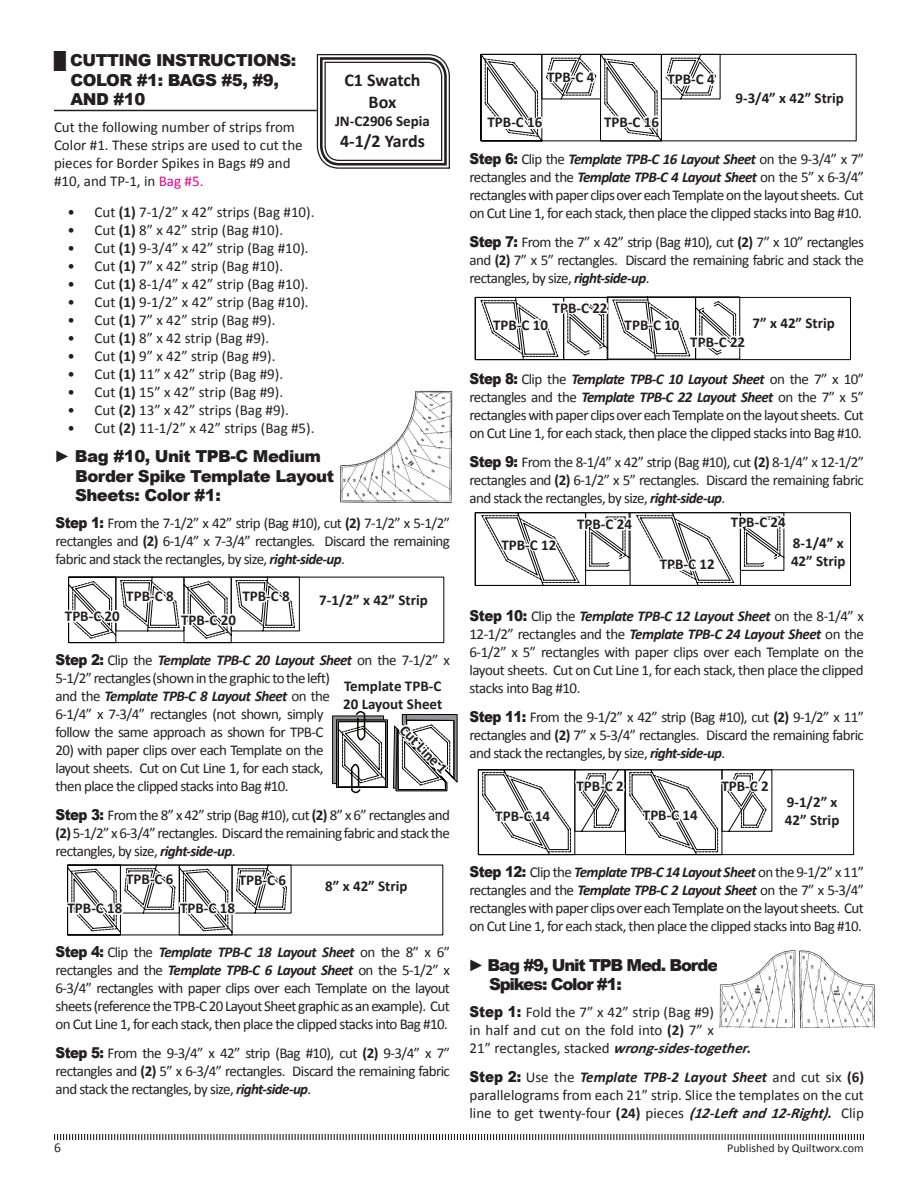
<style>
.page{position:relative;width:918px;height:1188px;background:#fff}
.page>*{position:absolute;margin:0;border:0;box-sizing:border-box;transform-origin:0 0}
.t1{font:700 18px/21.6px "Calibri";letter-spacing:-.01em;color:#231f20;text-align:center}
.t2{font:900 16.5px/19.8px "Arial";letter-spacing:-.03em;color:#231f20}
.t3{font:900 16.5px/19.8px "Arial";letter-spacing:-.07em;color:#231f20}
.t4{font:15px/18px "Calibri";letter-spacing:-.04em;color:#231f20;text-align:justify}
.t5{font:15px/18px "Calibri";color:#231f20}
.t6{font:700 15px/18px "Calibri";color:#231f20}
.t7{font:13.5px "Calibri";color:#231f20}
.t8{font:12px "Calibri";color:#231f20}
.s1{color:#ed028c}
.s2{font-weight:700}
.s3{font-family:"Arial";font-weight:900}
.s4{font-weight:700;font-style:italic}
</style>
<div class="page">
<svg style="left:54px;top:1134px;width:810px;height:6px"></svg>
<hr style="left:54px;top:110px;width:263px;height:1px;background:#231f20">
<svg style="left:316px;top:54px;width:134px;height:115px"></svg>
<svg style="left:67px;top:390px;width:391px;height:546px"></svg>
<svg style="left:478px;top:769px;width:376px;height:87px"></svg>
<svg style="left:475px;top:296px;width:376px;height:64px"></svg>
<svg style="left:475px;top:512px;width:376px;height:74px"></svg>
<svg style="left:480px;top:53px;width:377px;height:89px"></svg>
<img style="left:719px;top:950px;width:156px;height:77px">
<img style="left:339px;top:391px;width:114px;height:112px">
<p class="t2" style="left:70px;top:50px;width:227px;text-indent:-16px">█ CUTTING INSTRUCTIONS:<br>COLOR #1: BAGS #5, #9,<br>AND #10</p>
<p class="t5" style="left:54px;top:118px;width:250px">Cut the following number of strips from Color #1. These strips are used to cut the pieces for Border Spikes in Bags #9 and #10, and TP-1, in <span class="s1">Bag #5.</span></p>
<p class="t5" style="left:68px;top:203px;width:249px">• Cut <span class="s2">(1)</span> 7-1/2” x 42” strips (Bag #10).</p>
<p class="t5" style="left:68px;top:221px;width:217px">• Cut <span class="s2">(1)</span> 8” x 42” strip (Bag #10).</p>
<p class="t5" style="left:68px;top:239px;width:243px">• Cut <span class="s2">(1)</span> 9-3/4” x 42” strip (Bag #10).</p>
<p class="t5" style="left:68px;top:257px;width:217px">• Cut <span class="s2">(1)</span> 7” x 42” strip (Bag #10).</p>
<p class="t5" style="left:68px;top:275px;width:243px">• Cut <span class="s2">(1)</span> 8-1/4” x 42” strip (Bag #10).</p>
<p class="t5" style="left:68px;top:293px;width:243px">• Cut <span class="s2">(1)</span> 9-1/2” x 42” strip (Bag #10).</p>
<p class="t5" style="left:68px;top:311px;width:210px">• Cut <span class="s2">(1)</span> 7” x 42” strip (Bag #9).</p>
<p class="t5" style="left:68px;top:329px;width:203px">• Cut <span class="s2">(1)</span> 8” x 42 strip (Bag #9).</p>
<p class="t5" style="left:68px;top:347px;width:210px">• Cut <span class="s2">(1)</span> 9” x 42” strip (Bag #9).</p>
<p class="t5" style="left:68px;top:365px;width:217px">• Cut <span class="s2">(1)</span> 11” x 42” strip (Bag #9).</p>
<p class="t5" style="left:68px;top:383px;width:217px">• Cut <span class="s2">(1)</span> 15” x 42” strip (Bag #9).</p>
<p class="t5" style="left:68px;top:401px;width:223px">• Cut <span class="s2">(2)</span> 13” x 42” strips (Bag #9).</p>
<p class="t5" style="left:68px;top:419px;width:249px">• Cut <span class="s2">(2)</span> 11-1/2” x 42” strips (Bag #5).</p>
<p class="t2" style="left:75px;top:446px;width:261px;text-indent:-21px">► Bag #10, Unit TPB-C Medium<br>Border Spike Template Layout<br>Sheets: Color #1:</p>
<p class="t4" style="left:56px;top:514px;width:396px"><span class="s3">Step 1:</span> From the 7-1/2” x 42” strip (Bag #10), cut <span class="s2">(2)</span> 7-1/2” x 5-1/2” rectangles and <span class="s2">(2)</span> 6-1/4” x 7-3/4” rectangles. Discard the remaining fabric and stack the rectangles, by size, <span class="s4">right-side-up</span>.</p>
<p class="t1" style="left:344px;top:69px;width:78px">C1 Swatch<br>Box</p>
<p class="t6" style="left:335px;top:112px;width:96px">JN-C2906 Sepia</p>
<p class="t1" style="left:340px;top:131px;width:86px">4-1/2 Yards</p>
<p class="t6" style="left:126px;top:587px;width:49px">TPB-C 8</p>
<p class="t6" style="left:242px;top:587px;width:49px">TPB-C 8</p>
<p class="t6" style="left:65px;top:607px;width:56px">TPB-C 20</p>
<p class="t6" style="left:181px;top:611px;width:56px">TPB-C 20</p>
<p class="t6" style="left:319px;top:591px;width:110px">7-1/2” x 42” Strip</p>
<p class="t4" style="left:56px;top:651px;width:396px;text-align:left"><span class="s3">Step 2:</span> Clip the <span class="s4">Template TPB-C 20 Layout Sheet</span> on the 7-1/2” x 5-1/2” rectangles (shown in the graphic to the left)<br>and the <span class="s4">Template TPB-C 8 Layout Sheet</span> on the<br>6-1/4” x 7-3/4” rectangles (not shown, simply<br>follow the same approach as shown for TPB-C</p>
<p class="t4" style="left:56px;top:741px;width:270px">20) with paper clips over each Template on the layout sheets. Cut on Cut Line 1, for each stack, then place the clipped stacks into Bag #10.</p>
<p class="t4" style="left:56px;top:806px;width:396px"><span class="s3">Step 3:</span> From the 8” x 42” strip (Bag #10), cut <span class="s2">(2)</span> 8” x 6” rectangles and <span class="s2">(2)</span> 5-1/2” x 6-3/4” rectangles. Discard the remaining fabric and stack the rectangles, by size, <span class="s4">right-side-up</span>.</p>
<p class="t6" style="left:343px;top:677px;width:101px">Template TPB-C<br>20 Layout Sheet</p>
<p class="t6" style="left:409px;top:721px;width:63px;rotate:46deg">Cut Line 1</p>
<p class="t6" style="left:126px;top:870px;width:49px">TPB-C 6</p>
<p class="t6" style="left:239px;top:871px;width:49px">TPB-C 6</p>
<p class="t6" style="left:68px;top:899px;width:56px">TPB-C 18</p>
<p class="t6" style="left:180px;top:899px;width:56px">TPB-C 18</p>
<p class="t6" style="left:325px;top:877px;width:84px">8” x 42” Strip</p>
<p class="t4" style="left:56px;top:943px;width:396px"><span class="s3">Step 4:</span> Clip the <span class="s4">Template TPB-C 18 Layout Sheet</span> on the 8” x 6” rectangles and the <span class="s4">Template TPB-C 6 Layout Sheet</span> on the 5-1/2” x 6-3/4” rectangles with paper clips over each Template on the layout sheets (reference the TPB-C 20 Layout Sheet graphic as an example). Cut on Cut Line 1, for each stack, then place the clipped stacks into Bag #10.</p>
<p class="t4" style="left:56px;top:1044px;width:396px"><span class="s3">Step 5:</span> From the 9-3/4” x 42” strip (Bag #10), cut <span class="s2">(2)</span> 9-3/4” x 7” rectangles and <span class="s2">(2)</span> 5” x 6-3/4” rectangles. Discard the remaining fabric and stack the rectangles, by size, <span class="s4">right-side-up</span>.</p>
<p class="t6" style="left:547px;top:68px;width:49px">TPB-C 4</p>
<p class="t6" style="left:667px;top:70px;width:49px">TPB-C 4</p>
<p class="t6" style="left:488px;top:114px;width:56px">TPB-C 16</p>
<p class="t6" style="left:604px;top:113px;width:56px">TPB-C 16</p>
<p class="t6" style="left:735px;top:89px;width:110px">9-3/4” x 42” Strip</p>
<p class="t4" style="left:470px;top:150px;width:396px"><span class="s3">Step 6:</span> Clip the <span class="s4">Template TPB-C 16 Layout Sheet</span> on the 9-3/4” x 7” rectangles and the <span class="s4">Template TPB-C 4 Layout Sheet</span> on the 5” x 6-3/4” rectangles with paper clips over each Template on the layout sheets. Cut on Cut Line 1, for each stack, then place the clipped stacks into Bag #10.</p>
<p class="t4" style="left:470px;top:233px;width:396px"><span class="s3">Step 7:</span> From the 7” x 42” strip (Bag #10), cut <span class="s2">(2)</span> 7” x 10” rectangles and <span class="s2">(2)</span> 7” x 5” rectangles. Discard the remaining fabric and stack the rectangles, by size, <span class="s4">right-side-up</span>.</p>
<p class="t6" style="left:553px;top:299px;width:56px">TPB-C 22</p>
<p class="t6" style="left:493px;top:316px;width:56px">TPB-C 10</p>
<p class="t6" style="left:625px;top:316px;width:56px">TPB-C 10</p>
<p class="t6" style="left:690px;top:333px;width:56px">TPB-C 22</p>
<p class="t6" style="left:753px;top:314px;width:84px">7” x 42” Strip</p>
<p class="t4" style="left:470px;top:370px;width:396px"><span class="s3">Step 8:</span> Clip the <span class="s4">Template TPB-C 10 Layout Sheet</span> on the 7” x 10” rectangles and the <span class="s4">Template TPB-C 22 Layout Sheet</span> on the 7” x 5” rectangles with paper clips over each Template on the layout sheets. Cut on Cut Line 1, for each stack, then place the clipped stacks into Bag #10.</p>
<p class="t4" style="left:470px;top:453px;width:396px"><span class="s3">Step 9:</span> From the 8-1/4” x 42” strip (Bag #10), cut <span class="s2">(2)</span> 8-1/4” x 12-1/2” rectangles and <span class="s2">(2)</span> 6-1/2” x 5” rectangles. Discard the remaining fabric and stack the rectangles, by size, <span class="s4">right-side-up</span>.</p>
<p class="t6" style="left:501px;top:536px;width:56px">TPB-C 12</p>
<p class="t6" style="left:577px;top:515px;width:56px">TPB-C 24</p>
<p class="t6" style="left:731px;top:513px;width:56px">TPB-C 24</p>
<p class="t6" style="left:660px;top:555px;width:56px">TPB-C 12</p>
<p class="t6" style="left:791px;top:534px;width:56px">8-1/4” x<br>42” Strip</p>
<p class="t4" style="left:470px;top:608px;width:396px"><span class="s3">Step 10:</span> Clip the <span class="s4">Template TPB-C 12 Layout Sheet</span> on the 8-1/4” x 12-1/2” rectangles and the <span class="s4">Template TPB-C 24 Layout Sheet</span> on the 6-1/2” x 5” rectangles with paper clips over each Template on the layout sheets. Cut on Cut Line 1, for each stack, then place the clipped stacks into Bag #10.</p>
<p class="t4" style="left:470px;top:708px;width:396px"><span class="s3">Step 11:</span> From the 9-1/2” x 42” strip (Bag #10), cut <span class="s2">(2)</span> 9-1/2” x 11” rectangles and <span class="s2">(2)</span> 7” x 5-3/4” rectangles. Discard the remaining fabric and stack the rectangles, by size, <span class="s4">right-side-up</span>.</p>
<p class="t6" style="left:577px;top:777px;width:49px">TPB-C 2</p>
<p class="t6" style="left:721px;top:777px;width:49px">TPB-C 2</p>
<p class="t6" style="left:495px;top:807px;width:56px">TPB-C 14</p>
<p class="t6" style="left:643px;top:806px;width:56px">TPB-C 14</p>
<p class="t6" style="left:785px;top:793px;width:56px">9-1/2” x<br>42” Strip</p>
<p class="t4" style="left:470px;top:863px;width:396px"><span class="s3">Step 12:</span> Clip the <span class="s4">Template TPB-C 14 Layout Sheet</span> on the 9-1/2” x 11” rectangles and the <span class="s4">Template TPB-C 2 Layout Sheet</span> on the 7” x 5-3/4” rectangles with paper clips over each Template on the layout sheets. Cut on Cut Line 1, for each stack, then place the clipped stacks into Bag #10.</p>
<p class="t3" style="left:489px;top:954px;width:237px;text-indent:-21px">► Bag #9, Unit TPB Med. Border<br>Spikes: Color #1:</p>
<p class="t5" style="left:470px;top:1004px;width:285px"><span class="s3">Step 1:</span> Fold the 7” x 42” strip (Bag #9)<br>in half and cut on the fold into <span class="s2">(2)</span> 7” x<br>2 1 ” r e c t a n g l e s , s t a c k e d <span class="s4">wrong-sides-together</span><span class="s2">.</span></p>
<p class="t4" style="left:470px;top:1068px;width:396px"><span class="s3">Step 2:</span> Use the <span class="s4">Template TPB-2 Layout Sheet</span> and cut six <span class="s2">(6) </span>parallelograms from each 21” strip. Slice the templates on the cut line to get twenty-four <span class="s2">(24)</span> pieces <span class="s4">(12-Leftand12-Right).</span> Clip</p>
<p class="t7" style="left:54px;top:1139px;width:8px">6</p>
<p class="t8" style="left:727px;top:1141px;width:138px">Published by Quiltworx.com</p>
</div>
